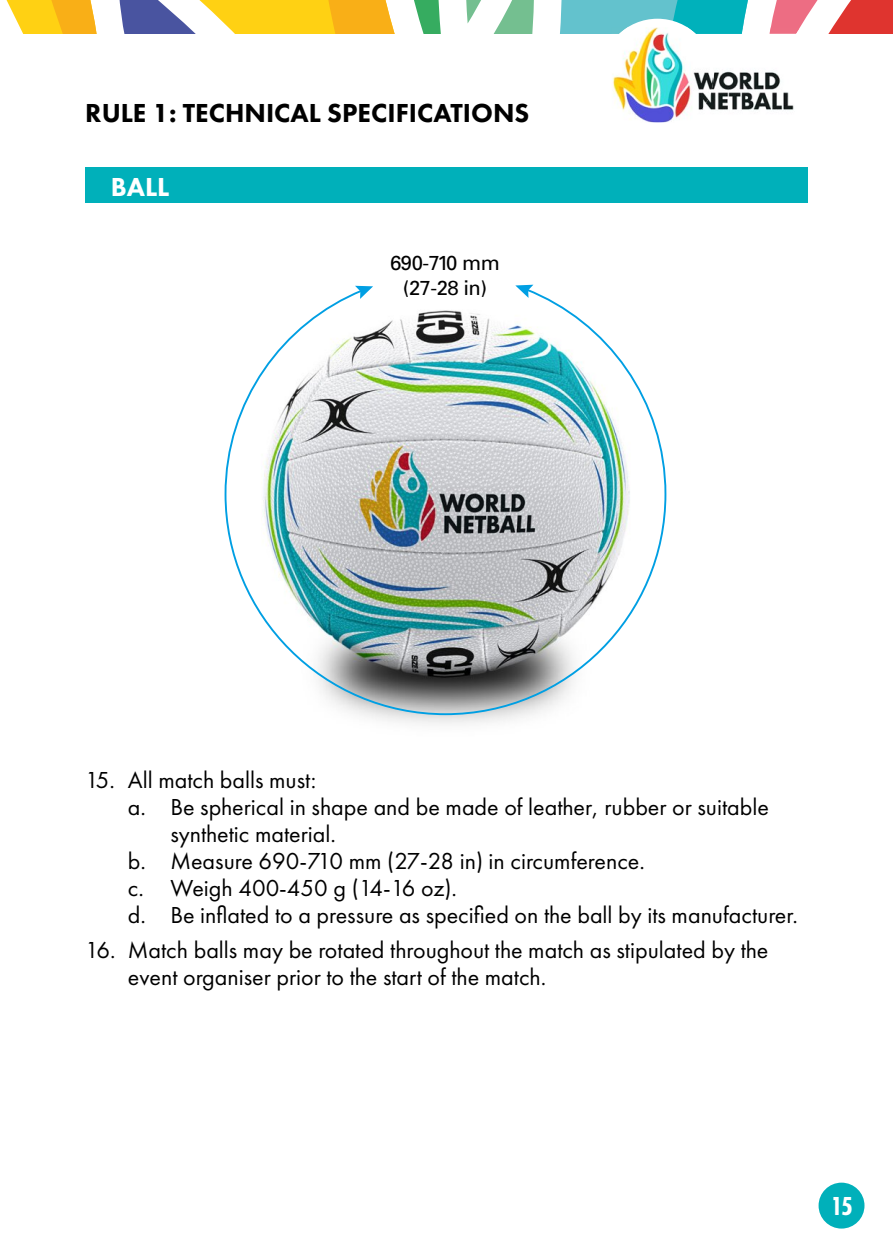
<style>
.page{position:relative;width:893px;height:1259px;background:#fff}
.page>*{position:absolute;margin:0;border:0;box-sizing:border-box;transform-origin:0 0}
.t1{font:800 27px "Futura PT";color:#000}
.t2{font:800 27px "Futura PT";color:#fff}
.t3{font:700 27px "Futura PT Cond";color:#fff}
.t4{font:24px/27px "Futura PT";color:#000}
.t5{font:20.4px/24.3px "Univers";letter-spacing:-.025em;color:#000;text-align:center}
</style>
<div class="page">
<div style="left:819px;top:1182px;width:45px;height:46px;background:#00b0ba;border-radius:50%"></div>
<img style="left:714px;top:71px;width:80px;height:39px">
<svg style="left:6px;top:0;width:887px;height:34px"></svg>
<img style="left:612px;top:27px;width:102px;height:95px">
<img style="left:355px;top:284px;width:179px;height:440px">
<img style="left:224px;top:287px;width:443px;height:429px">
<svg style="left:515px;top:285px;width:18px;height:13px"></svg>
<svg style="left:355px;top:286px;width:18px;height:13px"></svg>
<div style="left:85px;top:168px;width:723px;height:35px;background:#00b0ba"></div>
<p class="t1" style="left:85px;top:96px;width:446px">RULE 1: TECHNICAL SPECIFICATIONS</p>
<p class="t2" style="left:111px;top:170px;width:60px">BALL</p>
<p class="t5" style="left:390px;top:250px;width:111px">690-710 mm (27-28 in)</p>
<p class="t4" style="left:85px;top:766px;width:233px">15. All match balls must:</p>
<p class="t4" style="left:128px;top:793px;width:643px">a. Be spherical in shape and be made of leather, rubber or suitable</p>
<p class="t4" style="left:170px;top:820px;width:167px">synthetic material.</p>
<p class="t4" style="left:128px;top:847px;width:519px">b. Measure 690-710 mm (27-28 in) in circumference.</p>
<p class="t4" style="left:128px;top:874px;width:331px">c. Weigh 400-450 g (14-16 oz).</p>
<p class="t4" style="left:128px;top:901px;width:671px">d. Be inflated to a pressure as specified on the ball by its manufacturer.</p>
<p class="t4" style="left:128px;top:936px;width:642px;text-indent:-43px">16. Match balls may be rotated throughout the match as stipulated by the event organiser prior to the start of the match.</p>
<p class="t3" style="left:831px;top:1190px;width:24px">15</p>
</div>
